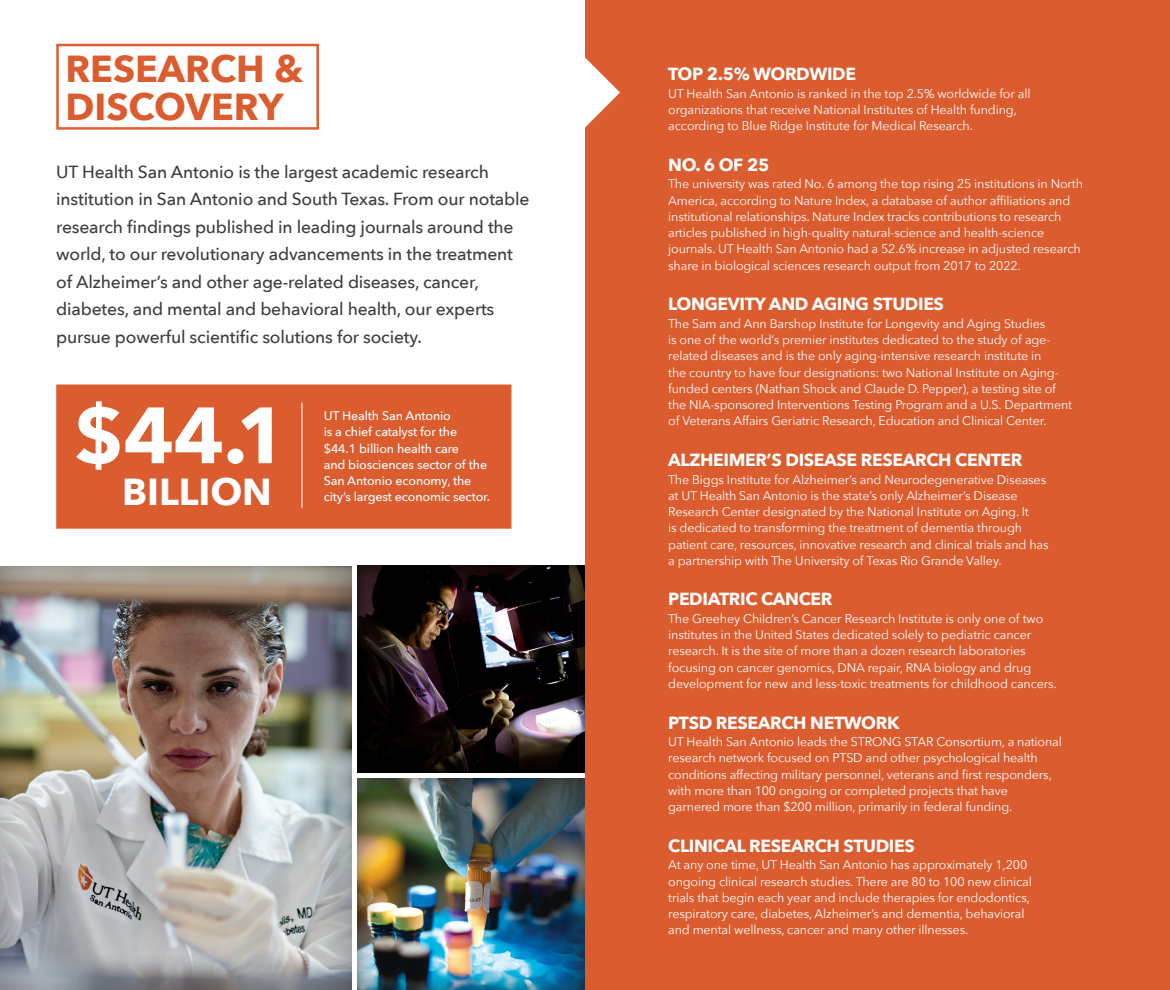
<style>
.page{position:relative;width:1170px;height:990px;background:#fff}
.page>*{position:absolute;margin:0;border:0;box-sizing:border-box;transform-origin:0 0}
.Big_Stat{font:700 78.75px "Avenir Next";color:#fff}
.Tab_header{font:700 37.5px/37.5px "Avenir Next";color:#db5c2e}
.Tab_header-2{font:700 37.5px "Avenir Next";color:#fff}
._1st_graf{font:500 17.5px/27.5px "Avenir Next";letter-spacing:-.01em;color:#3e3e3f}
.body_header_Avenir{font:700 17.5px "Avenir Next";letter-spacing:-.02em;color:#fff}
.body_text_Avenir{font:12.5px/16.2px "Avenir Next";letter-spacing:-.01em;color:#fff}
.body_text_Avenir-2{font:500 12.5px/16.2px "Avenir Next";letter-spacing:-.01em;color:#fff}
</style>
<div class="page">
<div style="left:357px;top:776px;width:228px;height:214px;background:#231f20;opacity:.75"></div>
<div style="left:356px;top:564px;width:230px;height:210px;background:#1b2423;opacity:.46"></div>
<div style="left:585px;top:0;width:585px;height:990px;background:#db5c2e"></div>
<svg style="left:585px;top:57px;width:35px;height:71px"></svg>
<div style="left:0;top:566px;width:353px;height:424px;background:#231f20;opacity:.75"></div>
<div style="left:56px;top:44px;width:263px;height:86px;background:#fff;border:2px solid #dd5e2f"></div>
<hr style="left:354px;top:774px;width:231px;height:4px;background:#fff">
<hr style="left:352px;top:557px;width:4px;height:433px;background:#fff">
<div style="left:56px;top:385px;width:455px;height:144px;background:#db5c2e"></div>
<hr style="left:301px;top:402px;width:1px;height:106px;background:#fff">
<p class="Tab_header" style="left:65px;top:50px;width:240px">RESEARCH &amp;<br>DISCOVERY</p>
<p class="_1st_graf" style="left:56px;top:157px;width:475px">UT Health San Antonio is the largest academic research institution in San Antonio and South Texas. From our notable research findings published in leading journals around the world, to our revolutionary advancements in the treatment of Alzheimer’s and other age-related diseases, cancer, diabetes, and mental and behavioral health, our experts pursue powerful scientific solutions for society.</p>
<p class="Big_Stat" style="left:73px;top:367px;width:215px">$44.1</p>
<p class="body_text_Avenir-2" style="left:324px;top:407px;width:165px">UT Health San Antonio<br>is a chief catalyst for the $44.1 billion health care<br>and biosciences sector of the<br>San Antonio economy, the</p>
<p class="Tab_header-2" style="left:122px;top:459px;width:151px">BILLION</p>
<p class="body_text_Avenir-2" style="left:324px;top:489px;width:168px">city’s largest economic sector.</p>
<p class="body_header_Avenir" style="left:668px;top:59px;width:189px">TOP 2.5% WORDWIDE</p>
<p class="body_text_Avenir" style="left:668px;top:85px;width:364px">UT Health San Antonio is ranked in the top 2.5% worldwide for all organizations that receive National Institutes of Health funding, according to Blue Ridge Institute for Medical Research.</p>
<p class="body_header_Avenir" style="left:668px;top:150px;width:103px">NO. 6 OF 25</p>
<p class="body_text_Avenir" style="left:668px;top:175px;width:416px">The university was rated No. 6 among the top rising 25 institutions in North America, according to Nature Index, a database of author affiliations and institutional relationships. Nature Index tracks contributions to research articles published in high-quality natural-science and health-science journals. UT Health San Antonio had a 52.6% increase in adjusted research share in biological sciences research output from 2017 to 2022.</p>
<p class="body_header_Avenir" style="left:668px;top:289px;width:277px">LONGEVITY AND AGING STUDIES</p>
<p class="body_text_Avenir" style="left:668px;top:315px;width:405px">The Sam and Ann Barshop Institute for Longevity and Aging Studies<br>is one of the world’s premier institutes dedicated to the study of age&shy;related diseases and is the only aging-intensive research institute in<br>the country to have four designations: two National Institute on Aging&shy;funded centers (Nathan Shock and Claude D. Pepper), a testing site of the NIA-sponsored Interventions Testing Program and a U.S. Department of Veterans Affairs Geriatric Research, Education and Clinical Center.</p>
<p class="body_header_Avenir" style="left:668px;top:445px;width:356px">ALZHEIMER’S DISEASE RESEARCH CENTER</p>
<p class="body_text_Avenir" style="left:668px;top:471px;width:382px">The Biggs Institute for Alzheimer’s and Neurodegenerative Diseases at UT Health San Antonio is the state’s only Alzheimer’s Disease Research Center designated by the National Institute on Aging. It<br>is dedicated to transforming the treatment of dementia through patient care, resources, innovative research and clinical trials and has a partnership with The University of Texas Rio Grande Valley.</p>
<p class="body_header_Avenir" style="left:668px;top:584px;width:166px">PEDIATRIC CANCER</p>
<p class="body_text_Avenir" style="left:668px;top:610px;width:390px">The Greehey Children’s Cancer Research Institute is only one of two institutes in the United States dedicated solely to pediatric cancer research. It is the site of more than a dozen research laboratories focusing on cancer genomics, DNA repair, RNA biology and drug development for new and less-toxic treatments for childhood cancers.</p>
<p class="body_header_Avenir" style="left:668px;top:707px;width:233px">PTSD RESEARCH NETWORK</p>
<p class="body_text_Avenir" style="left:668px;top:733px;width:395px">UT Health San Antonio leads the STRONG STAR Consortium, a national research network focused on PTSD and other psychological health conditions affecting military personnel, veterans and first responders, with more than 100 ongoing or completed projects that have garnered more than $200 million, primarily in federal funding.</p>
<p class="body_header_Avenir" style="left:668px;top:830px;width:248px">CLINICAL RESEARCH STUDIES</p>
<p class="body_text_Avenir" style="left:668px;top:856px;width:365px">At any one time, UT Health San Antonio has approximately 1,200 ongoing clinical research studies. There are 80 to 100 new clinical trials that begin each year and include therapies for endodontics, respiratory care, diabetes, Alzheimer’s and dementia, behavioral and mental wellness, cancer and many other illnesses.</p>
</div>
